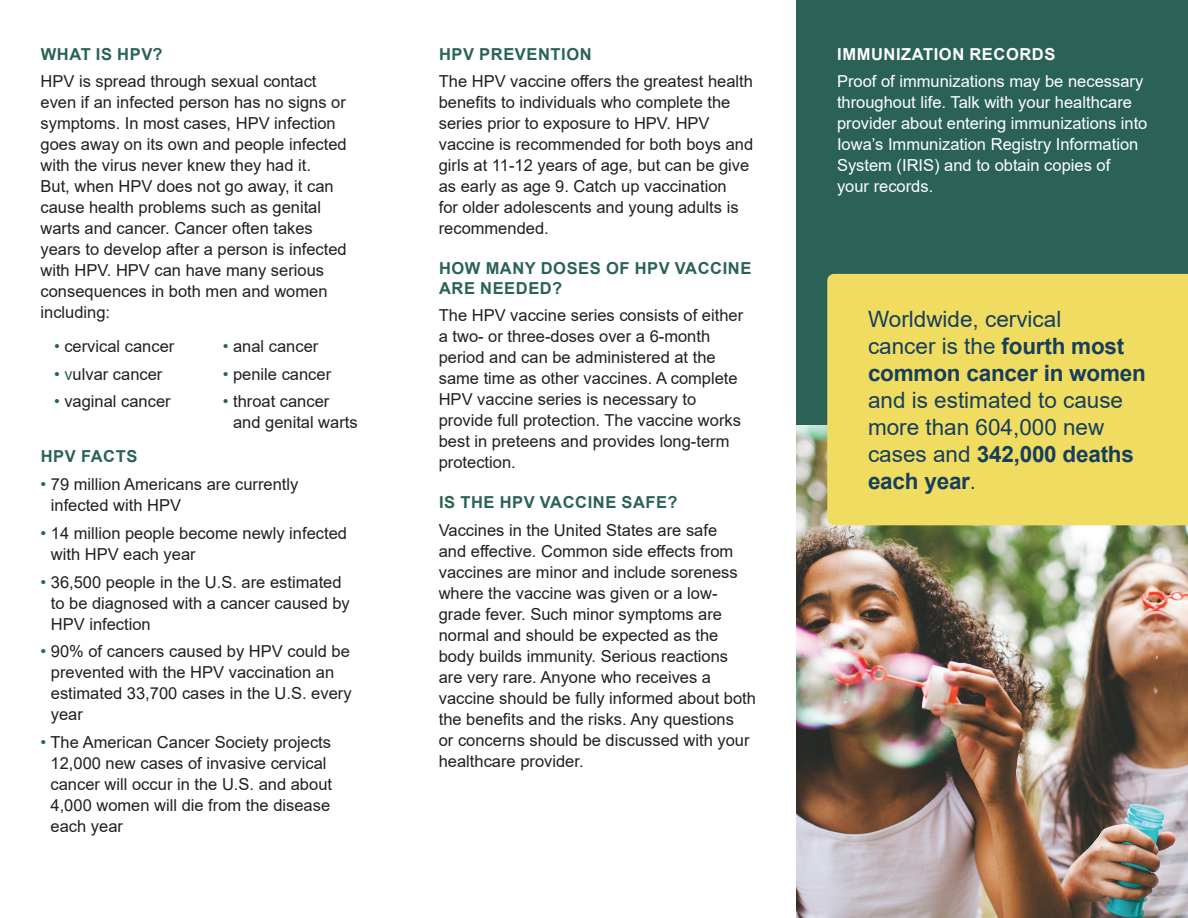
<style>
.page{position:relative;width:1188px;height:918px;background:#fff}
.page>*{position:absolute;margin:0;border:0;box-sizing:border-box;transform-origin:0 0}
.t1{font:22.5px/27px "Arial";color:#163f5b}
.t2{font:16.5px/21px "Arial";color:#231f20}
.t3{font:16.5px/21px "Arial";color:#fff}
.t4{font:700 16.5px/19.5px "Arial";letter-spacing:.035em;color:#2a6257}
.t5{font:700 16.5px "Arial";letter-spacing:.035em;color:#fff}
.s1{color:#2a6257}
.s2{font-weight:700}
</style>
<div class="page">
<div style="left:796px;top:0;width:392px;height:426px;background:#2a6257"></div>
<img style="left:796px;top:426px;width:392px;height:492px">
<div style="left:827px;top:274px;width:361px;height:251px;background:#f1dc62"></div>
<p class="t4" style="left:41px;top:44px;width:123px">WHAT IS HPV?</p>
<p class="t2" style="left:40px;top:71px;width:308px">HPV is spread through sexual contact even if an infected person has no signs or symptoms. In most cases, HPV infection goes away on its own and people infected with the virus never knew they had it.<br>But, when HPV does not go away, it can cause health problems such as genital warts and cancer. Cancer often takes years to develop after a person is infected with HPV. HPV can have many serious consequences in both men and women including:</p>
<p class="t2" style="left:54px;top:336px;width:122px"><span class="s1">•</span> cervical cancer</p>
<p class="t2" style="left:54px;top:364px;width:110px"><span class="s1">• v</span>ulvar cancer</p>
<p class="t2" style="left:54px;top:391px;width:118px"><span class="s1">•</span> vaginal cancer</p>
<p class="t2" style="left:223px;top:336px;width:97px"><span class="s1">•</span> anal cancer</p>
<p class="t2" style="left:223px;top:364px;width:110px"><span class="s1">•</span> penile cancer</p>
<p class="t2" style="left:233px;top:391px;width:126px;text-indent:-10px"><span class="s1">•</span> throat cancer and genital warts</p>
<p class="t4" style="left:41px;top:447px;width:98px">HPV FACTS</p>
<p class="t2" style="left:51px;top:474px;width:249px;text-indent:-10px"><span class="s1">•</span> 79 million Americans are currently infected with HPV</p>
<p class="t2" style="left:51px;top:523px;width:298px;text-indent:-10px"><span class="s1">•</span> 14 million people become newly infected with HPV each year</p>
<p class="t2" style="left:51px;top:571px;width:300px;text-indent:-10px"><span class="s1">•</span> 36,500 people in the U.S. are estimated to be diagnosed with a cancer caused by<br>HPV infection</p>
<p class="t2" style="left:51px;top:641px;width:302px;text-indent:-10px"><span class="s1">•</span> 90% of cancers caused by HPV could be prevented with the HPV vaccination an estimated 33,700 cases in the U.S. every year</p>
<p class="t2" style="left:51px;top:732px;width:283px;text-indent:-10px"><span class="s1">•</span> The American Cancer Society projects<br>12,000 new cases of invasive cervical cancer will occur in the U.S. and about<br>4,000 women will die from the disease each year</p>
<p class="t4" style="left:439px;top:44px;width:154px">HPV PREVENTION</p>
<p class="t2" style="left:439px;top:71px;width:316px">The HPV vaccine offers the greatest health benefits to individuals who complete the series prior to exposure to HPV. HPV vaccine is recommended for both boys and girls at 11-12 years of age, but can be give as early as age 9. Catch up vaccination<br>for older adolescents and young adults is recommended.</p>
<p class="t4" style="left:439px;top:259px;width:314px">HOW MANY DOSES OF HPV VACCINE<br>ARE NEEDED?</p>
<p class="t2" style="left:439px;top:305px;width:306px">The HPV vaccine series consists of either a two- or three-doses over a 6-month period and can be administered at the same time as other vaccines. A complete HPV vaccine series is necessary to provide full protection. The vaccine works best in preteens and provides long-term protection.</p>
<p class="t4" style="left:439px;top:493px;width:240px">IS THE HPV VACCINE SAFE?</p>
<p class="t2" style="left:439px;top:520px;width:319px">Vaccines in the United States are safe<br>and effective. Common side effects from vaccines are minor and include soreness where the vaccine was given or a low&shy;grade fever. Such minor symptoms are normal and should be expected as the body builds immunity. Serious reactions are very rare. Anyone who receives a vaccine should be fully informed about both the benefits and the risks. Any questions<br>or concerns should be discussed with your healthcare provider.</p>
<p class="t5" style="left:837px;top:45px;width:220px">IMMUNIZATION RECORDS</p>
<p class="t3" style="left:837px;top:71px;width:312px">Proof of immunizations may be necessary throughout life. Talk with your healthcare provider about entering immunizations into Iowa’s Immunization Registry Information System (IRIS) and to obtain copies of<br>your records.</p>
<h1 class="t1" style="left:868px;top:305px;width:279px">Worldwide, cervical<br>cancer is the <span class="s2">fourth most common cancer in women</span></h1>
<h1 class="t1" style="left:868px;top:386px;width:267px">and is estimated to cause more than 604,000 new cases and <span class="s2">342,000 deaths each year</span>.</h1>
</div>
